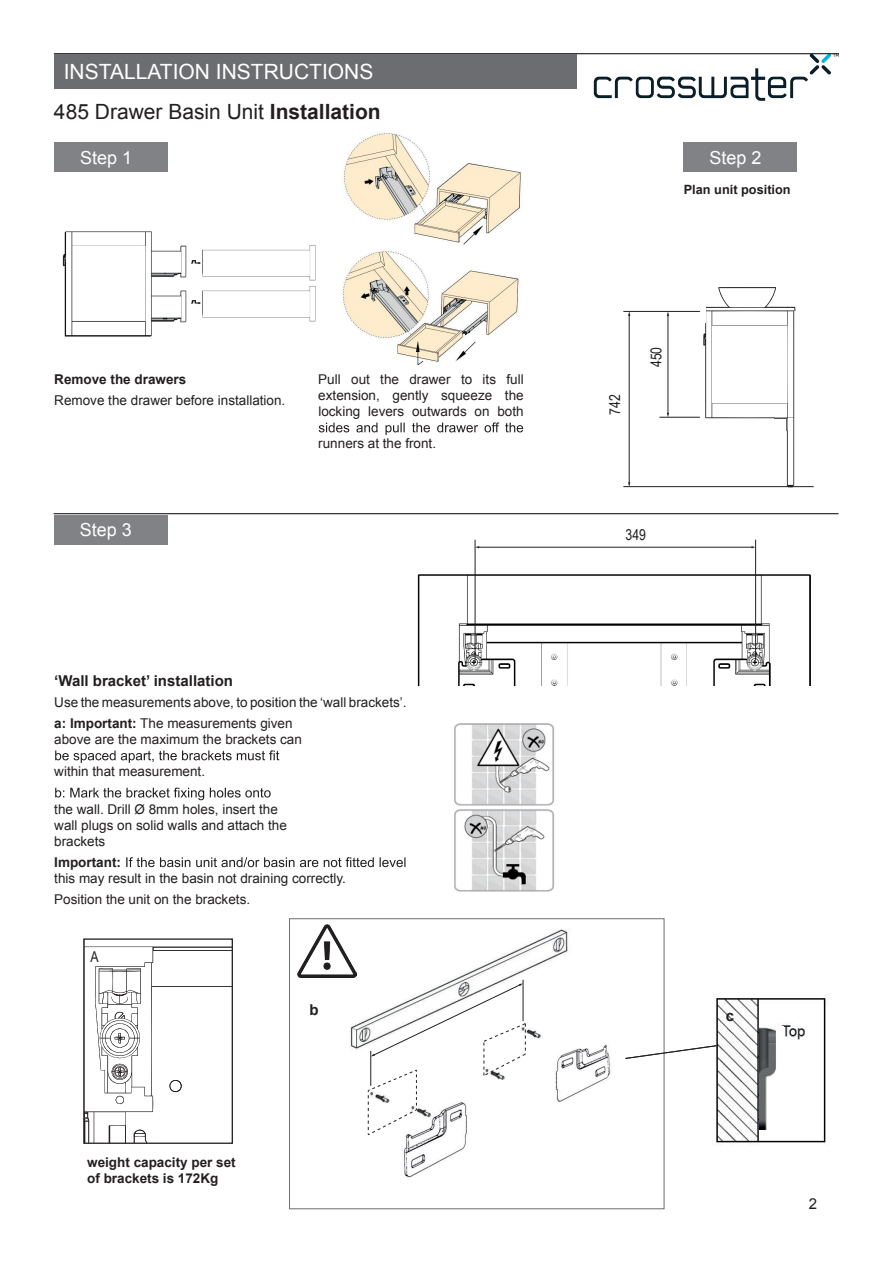
<style>
.page{position:relative;width:893px;height:1263px;background:#fff}
.page>*{position:absolute;margin:0;border:0;box-sizing:border-box;transform-origin:0 0}
.t1{font:21px/40px "Arial";color:#fff;text-align:center}
.t2{font:18px "Arial";color:#fff}
.t3{font:700 15px "Arial";color:#231f20}
.t4{font:15px "Arial Narrow";color:#231f20}
.t5{font:15px "Arial";color:#231f20}
.t6{font:13.5px/16.2px "Arial";color:#231f20}
.t7{font:700 13.5px/16.2px "Arial";color:#231f20}
.t8{font:700 12.75px "Arial";color:#231f20}
.s1{color:#231f20}
.s2{font-weight:700;color:#231f20}
.s3{font-weight:700}
</style>
<div class="page">
<img style="left:716px;top:995px;width:110px;height:150px">
<svg style="left:594px;top:54px;width:244px;height:47px"></svg>
<hr style="left:54px;top:53px;width:785px;height:1px;background:#000001">
<div style="left:54px;top:54px;width:523px;height:34px;background:#6c6d70"></div>
<div style="left:54px;top:143px;width:114px;height:29px;background:#808285"></div>
<div style="left:54px;top:515px;width:113px;height:29px;background:#808285"></div>
<svg style="left:55px;top:750px;width:224px;height:13px"></svg>
<svg style="left:55px;top:787px;width:216px;height:13px"></svg>
<svg style="left:126px;top:857px;width:279px;height:10px"></svg>
<hr style="left:54px;top:513px;width:784px;height:1px;background:#000001">
<div style="left:684px;top:143px;width:113px;height:29px;background:#808285"></div>
<svg style="left:319px;top:422px;width:204px;height:13px"></svg>
<svg style="left:191px;top:245px;width:124px;height:76px"></svg>
<img style="left:62px;top:231px;width:125px;height:106px">
<img style="left:417px;top:566px;width:394px;height:120px">
<svg style="left:85px;top:946px;width:146px;height:196px"></svg>
<div style="left:83px;top:938px;width:150px;height:206px;border:1px solid #231f20"></div>
<img style="left:350px;top:929px;width:261px;height:249px">
<img style="left:344px;top:132px;width:177px;height:113px">
<img style="left:343px;top:251px;width:176px;height:114px">
<hr style="left:623px;top:486px;width:191px;height:1px;background:#231f20">
<hr style="left:629px;top:315px;width:1px;height:168px;background:#231f20">
<img style="left:759px;top:1027px;width:24px;height:103px">
<hr style="left:668px;top:315px;width:1px;height:99px;background:#231f20">
<div style="left:289px;top:918px;width:375px;height:291px;border:1px solid #6c6d70"></div>
<hr style="left:523px;top:980px;width:1px;height:41px;background:#231f20">
<svg style="left:368px;top:983px;width:158px;height:152px"></svg>
<img style="left:298px;top:925px;width:58px;height:53px">
<svg style="left:625px;top:1045px;width:92px;height:14px"></svg>
<hr style="left:475px;top:540px;width:1px;height:122px;background:#231f20">
<hr style="left:755px;top:540px;width:1px;height:120px;background:#231f20">
<hr style="left:478px;top:547px;width:274px;height:1px;background:#231f20">
<div style="left:167px;top:258px;width:8px;height:8px;background:#fff"></div>
<div style="left:167px;top:303px;width:8px;height:8px;background:#fff"></div>
<img style="left:454px;top:723px;width:101px;height:169px">
<svg style="left:697px;top:287px;width:98px;height:200px"></svg>
<div style="left:693px;top:306px;width:12px;height:17px;background:#fff"></div>
<hr style="left:659px;top:417px;width:41px;height:1px;background:#231f20">
<hr style="left:623px;top:311px;width:77px;height:1px;background:#231f20">
<h1 class="t1" style="left:54px;top:51px;width:328px">INSTALLATION INSTRUCTIONS<br><span class="s1">485 Drawer Basin Unit</span> <span class="s2">Installation</span></h1>
<h2 class="t2" style="left:80px;top:146px;width:54px">Step 1</h2>
<p class="t7" style="left:54px;top:371px;width:134px">Remove the drawers</p>
<p class="t6" style="left:54px;top:392px;width:233px">Remove the drawer before installation.</p>
<h2 class="t2" style="left:80px;top:518px;width:54px">Step 3</h2>
<p class="t6" style="left:318px;top:371px;width:207px;text-align:justify">Pull out the drawer to its full extension, gently squeeze the locking levers outwards on both</p>
<p class="t6" style="left:318px;top:436px;width:119px">runners at the front.</p>
<p class="t3" style="left:54px;top:670px;width:180px">‘Wall bracket’ installation</p>
<p class="t6" style="left:54px;top:692px;width:354px;line-height:21px">Use the measurements above, to position the ‘wall brackets’. <span class="s3">a: Important:</span> The measurements given</p>
<p class="t6" style="left:54px;top:731px;width:249px">above are the maximum the brackets can</p>
<p class="t6" style="left:54px;top:764px;width:152px">within that measurement.</p>
<p class="t6" style="left:54px;top:801px;width:234px">the wall. Drill Ø 8mm holes, insert the wall plugs on solid walls and attach the brackets</p>
<p class="t7" style="left:54px;top:854px;width:68px">Important:</p>
<p class="t6" style="left:54px;top:868px;width:293px;line-height:21px">this may result in the basin not draining correctly.<br>Position the unit on the brackets.</p>
<p class="t4" style="left:91px;top:946px;width:10px">A</p>
<p class="t7" style="left:87px;top:1154px;width:150px">weight capacity per set of brackets is 172Kg</p>
<p class="t3" style="left:309px;top:1000px;width:11px">b</p>
<h2 class="t2" style="left:710px;top:146px;width:54px">Step 2</h2>
<p class="t8" style="left:684px;top:181px;width:108px">Plan unit position</p>
<p class="t4" style="left:604px;top:415px;width:22px;rotate:-90deg">742</p>
<p class="t4" style="left:645px;top:367px;width:22px;rotate:-90deg">450</p>
<p class="t4" style="left:626px;top:523px;width:22px">349</p>
<p class="t3" style="left:726px;top:1006px;width:10px">c</p>
<p class="t5" style="left:809px;top:1194px;width:10px">2</p>
</div>
